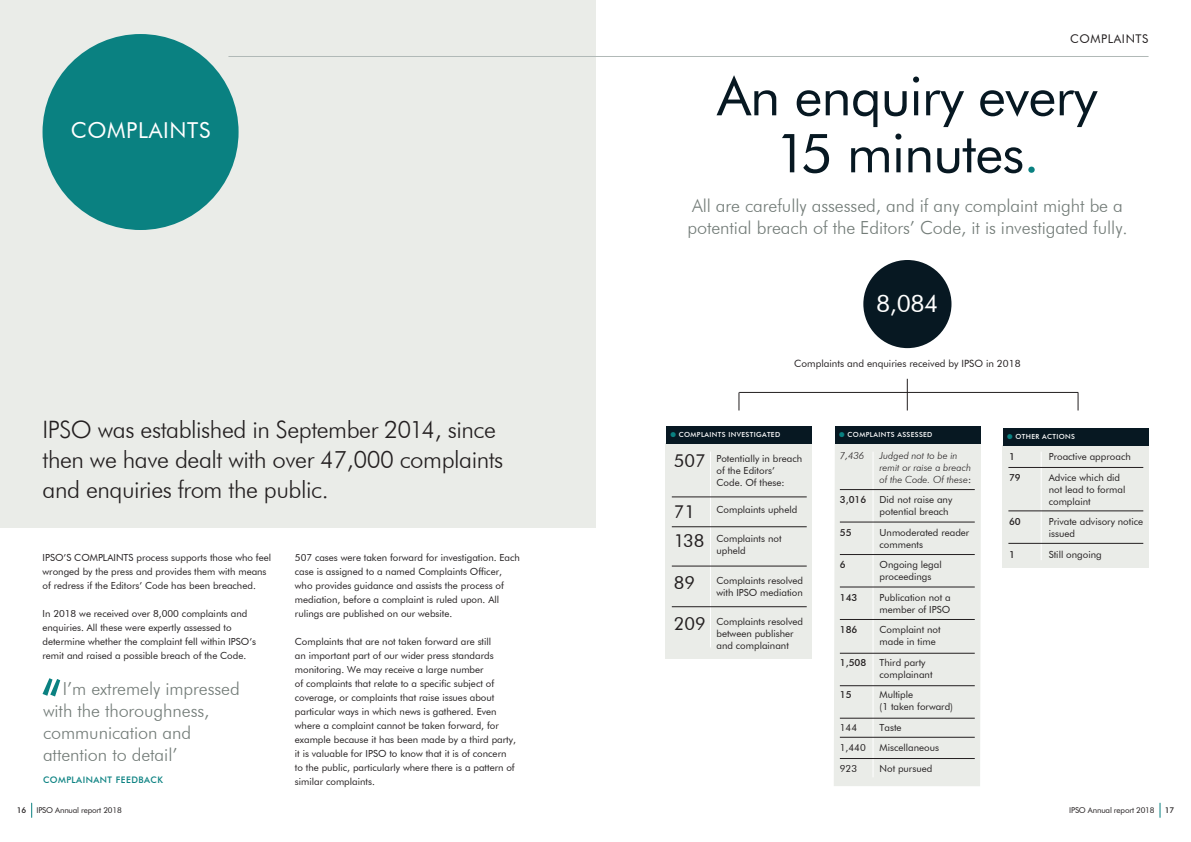
<style>
.page{position:relative;width:1191px;height:842px;background:#fff}
.page>*{position:absolute;margin:0;border:0;box-sizing:border-box;transform-origin:0 0}
.t1{font:54px/57px "Futura BT";letter-spacing:-.015em;color:#071822;text-align:center}
.t2{font:300 24px/30px "Futura BT";letter-spacing:-.02em;color:#231f20}
.t3{font:24px "Futura BT";color:#fff}
.t4{font:22px "Futura BT";letter-spacing:.03em;color:#fff}
.t5{font:300 18px/22px "Futura BT";letter-spacing:-.005em;color:#737c78}
.t6{font:12px "Futura BT";letter-spacing:.05em;color:#231f20}
.t7{font:10px "Futura BT";color:#231f20}
.t8{font:9.8px/14px "Futura BT";color:#231f20}
.t9{font:italic 300 9.8px/12px "Futura BT";color:#231f20}
.t10{font:500 9.8px "Futura BT";color:#231f20}
.t11{font:500 9px "Futura BT";letter-spacing:.05em;color:#0a8181}
.t12{font:8px "Futura BT";letter-spacing:-.02em;color:#231f20}
.t13{font:500 8px "Futura BT";color:#231f20}
.t14{font:500 7px "Futura BT";letter-spacing:.05em;color:#fff}
.s1{color:#0a8181}
.s2{font-size:18px}
.s3{font-weight:400;font-style:normal}
</style>
<div class="page">
<div style="left:834px;top:443px;width:147px;height:343px;background:#eaece8"></div>
<div style="left:1002px;top:446px;width:146px;height:122px;background:#eaece8"></div>
<hr style="left:1040px;top:452px;width:1px;height:108px;background:#fff">
<div style="left:666px;top:444px;width:146px;height:215px;background:#eaece8"></div>
<hr style="left:710px;top:452px;width:1px;height:195px;background:#fff">
<hr style="left:872px;top:452px;width:1px;height:325px;background:#fff">
<div style="left:0;top:0;width:595px;height:527px;background:#eaece8"></div>
<hr style="left:229px;top:56px;width:919px;height:1px;background:#b1b9b7">
<div style="left:43px;top:34px;width:195px;height:196px;background:#0a8181;border-radius:50%"></div>
<div style="left:863px;top:260px;width:88px;height:88px;background:#071822;border-radius:50%"></div>
<hr style="left:739px;top:392px;width:339px;height:1px;background:#231f20">
<hr style="left:907px;top:379px;width:1px;height:31px;background:#231f20">
<svg style="left:739px;top:392px;width:1px;height:18px"></svg>
<svg style="left:1077px;top:393px;width:1px;height:17px"></svg>
<div style="left:666px;top:426px;width:146px;height:17px;background:#071822"></div>
<div style="left:835px;top:426px;width:145px;height:17px;background:#071822"></div>
<div style="left:1003px;top:428px;width:145px;height:17px;background:#071822"></div>
<hr style="left:840px;top:489px;width:134px;height:1px;background:#231f20">
<hr style="left:840px;top:522px;width:134px;height:1px;background:#231f20">
<hr style="left:840px;top:554px;width:134px;height:1px;background:#231f20">
<hr style="left:840px;top:587px;width:134px;height:1px;background:#231f20">
<hr style="left:840px;top:619px;width:134px;height:1px;background:#231f20">
<hr style="left:840px;top:653px;width:134px;height:1px;background:#231f20">
<hr style="left:840px;top:718px;width:134px;height:1px;background:#231f20">
<hr style="left:840px;top:737px;width:134px;height:1px;background:#231f20">
<hr style="left:840px;top:685px;width:134px;height:1px;background:#231f20">
<hr style="left:672px;top:497px;width:134px;height:1px;background:#231f20">
<hr style="left:672px;top:527px;width:134px;height:1px;background:#231f20">
<hr style="left:672px;top:566px;width:134px;height:1px;background:#231f20">
<hr style="left:672px;top:606px;width:134px;height:1px;background:#231f20">
<hr style="left:1008px;top:467px;width:135px;height:1px;background:#231f20">
<hr style="left:1008px;top:511px;width:135px;height:1px;background:#231f20">
<hr style="left:1008px;top:543px;width:135px;height:1px;background:#231f20">
<svg style="left:43px;top:678px;width:17px;height:18px"></svg>
<hr style="left:840px;top:758px;width:134px;height:1px;background:#231f20">
<svg style="left:1159px;top:803px;width:1px;height:14px"></svg>
<svg style="left:31px;top:803px;width:1px;height:14px"></svg>
<h3 class="t4" style="left:71px;top:117px;width:141px">COMPLAINTS</h3>
<h2 class="t2" style="left:43px;top:415px;width:462px">IPSO was established in September 2014, since then we have dealt with over 47,000 complaints and enquiries from the public.</h2>
<p class="t8" style="left:43px;top:550px;width:230px">IPSO’S COMPLAINTS process supports those who feel wronged by the press and provides them with means of redress if the Editors’ Code has been breached.</p>
<p class="t8" style="left:43px;top:606px;width:215px">In 2018 we received over 8,000 complaints and enquiries. All these were expertly assessed to determine whether the complaint fell within IPSO’s remit and raised a possible breach of the Code.</p>
<h3 class="t5" style="left:43px;top:677px;width:198px;text-indent:20px">I’m extremely impressed with the thoroughness, communication and attention to detail’</h3>
<p class="t11" style="left:43px;top:775px;width:121px">COMPLAINANT FEEDBACK</p>
<p class="t8" style="left:295px;top:550px;width:226px">507 cases were taken forward for investigation. Each case is assigned to a named Complaints Officer, who provides guidance and assists the process of mediation, before a complaint is ruled upon. All rulings are published on our website.</p>
<p class="t8" style="left:295px;top:634px;width:222px">Complaints that are not taken forward are still<br>an important part of our wider press standards monitoring. We may receive a large number<br>of complaints that relate to a specific subject of coverage, or complaints that raise issues about particular ways in which news is gathered. Even where a complaint cannot be taken forward, for example because it has been made by a third party, it is valuable for IPSO to know that it is of concern to the public, particularly where there is a pattern of similar complaints.</p>
<p class="t6" style="left:1070px;top:31px;width:80px">COMPLAINTS</p>
<h1 class="t1" style="left:717px;top:67px;width:382px">An enquiry every<br>15 minutes<span class="s1">.</span></h1>
<h3 class="t5" style="left:687px;top:194px;width:442px">All are carefully assessed, and if any complaint might be a potential breach of the Editors’ Code, it is investigated fully.</h3>
<h2 class="t3" style="left:876px;top:289px;width:64px">8,084</h2>
<p class="t7" style="left:794px;top:357px;width:228px">Complaints and enquiries received by IPSO in 2018</p>
<p class="t14" style="left:670px;top:430px;width:111px"><span class="s1">●</span> COMPLAINTS INVESTIGATED</p>
<p class="t14" style="left:839px;top:430px;width:95px"><span class="s1">●</span> COMPLAINTS ASSESSED</p>
<p class="t14" style="left:1007px;top:432px;width:69px"><span class="s1">●</span> OTHER ACTIONS</p>
<p class="t8" style="left:716px;top:453px;width:87px;line-height:12px;text-indent:-43px"><span class="s2">507</span> Potentially in breach of the Editors’<br>Code. Of these:</p>
<p class="t8" style="left:674px;top:502px;width:125px"><span class="s2">71</span> Complaints upheld</p>
<p class="t8" style="left:716px;top:533px;width:67px;line-height:12px;text-indent:-43px"><span class="s2">138</span> Complaints not upheld</p>
<p class="t8" style="left:674px;top:574px;width:131px;line-height:12px;text-align:right"><span class="s2">89</span> Complaints resolved with IPSO mediation</p>
<p class="t8" style="left:716px;top:615px;width:88px;line-height:12px;text-indent:-43px"><span class="s2">209</span> Complaints resolved between publisher and complainant</p>
<p class="t9" style="left:840px;top:449px;width:26px">7,436</p>
<p class="t9" style="left:879px;top:449px;width:93px">Judged not to be in remit or raise a breach of the Code. Of these<span class="s3">:</span></p>
<p class="t10" style="left:840px;top:494px;width:28px">3,016</p>
<p class="t8" style="left:879px;top:494px;width:74px;line-height:12px">Did not raise any potential breach</p>
<p class="t10" style="left:840px;top:526px;width:13px">55</p>
<p class="t8" style="left:879px;top:526px;width:91px;line-height:12px">Unmoderated reader comments</p>
<p class="t10" style="left:840px;top:559px;width:7px">6</p>
<p class="t8" style="left:879px;top:559px;width:64px;line-height:12px">Ongoing legal proceedings</p>
<p class="t10" style="left:840px;top:591px;width:19px">143</p>
<p class="t8" style="left:879px;top:591px;width:73px;line-height:12px">Publication not a member of IPSO</p>
<p class="t10" style="left:840px;top:624px;width:19px">186</p>
<p class="t8" style="left:879px;top:624px;width:63px;line-height:12px">Complaint not made in time</p>
<p class="t10" style="left:840px;top:656px;width:28px">1,508</p>
<p class="t8" style="left:879px;top:656px;width:54px;line-height:12px">Third party complainant</p>
<p class="t10" style="left:840px;top:689px;width:13px">15</p>
<p class="t8" style="left:879px;top:689px;width:75px;line-height:12px">Multiple<br>(1 taken forward)</p>
<p class="t8" style="left:840px;top:720px;width:19px">144</p>
<p class="t8" style="left:879px;top:720px;width:23px">Taste</p>
<p class="t8" style="left:840px;top:741px;width:27px">1,440</p>
<p class="t8" style="left:879px;top:741px;width:61px">Miscellaneous</p>
<p class="t8" style="left:840px;top:761px;width:19px">923</p>
<p class="t8" style="left:879px;top:761px;width:54px">Not pursued</p>
<p class="t10" style="left:1009px;top:451px;width:7px">1</p>
<p class="t8" style="left:1048px;top:449px;width:84px">Proactive approach</p>
<p class="t10" style="left:1009px;top:471px;width:13px">79</p>
<p class="t8" style="left:1048px;top:471px;width:78px;line-height:12px">Advice which did not lead to formal complaint</p>
<p class="t10" style="left:1009px;top:516px;width:13px">60</p>
<p class="t8" style="left:1048px;top:515px;width:96px;line-height:12px">Private advisory notice issued</p>
<p class="t10" style="left:1009px;top:548px;width:7px">1</p>
<p class="t8" style="left:1048px;top:547px;width:54px">Still ongoing</p>
<p class="t13" style="left:17px;top:805px;width:11px">16</p>
<p class="t12" style="left:36px;top:805px;width:87px">IPSO Annual report 2018</p>
<p class="t12" style="left:1069px;top:805px;width:87px">IPSO Annual report 2018</p>
<p class="t13" style="left:1164px;top:805px;width:11px">17</p>
</div>
